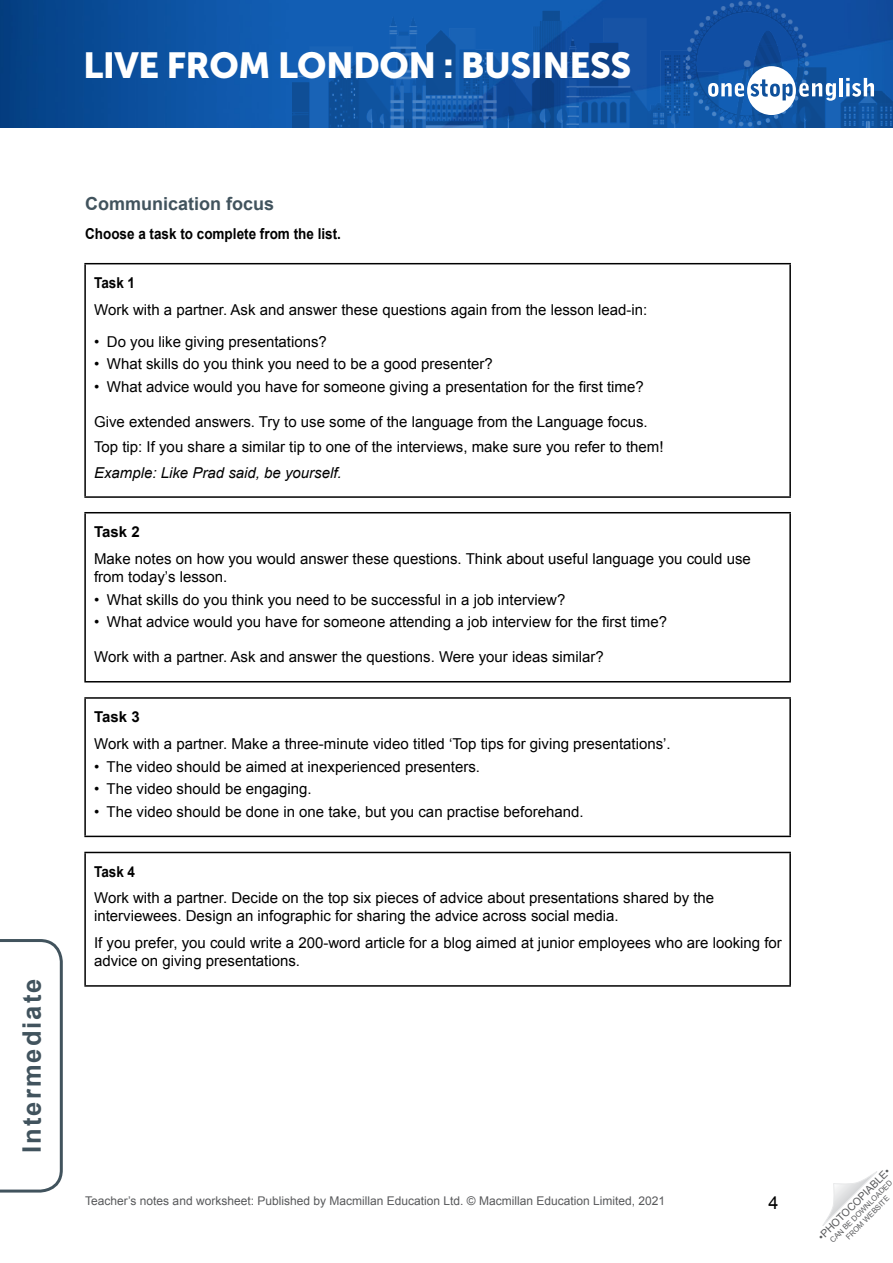
<style>
.page{position:relative;width:893px;height:1263px;background:#fff}
.page>*{position:absolute;margin:0;border:0;box-sizing:border-box;transform-origin:0 0}
.t1{font:36px "Museo Sans 900";letter-spacing:-.015em;color:#fff}
.t2{font:700 25.5px "Arial";letter-spacing:.08em;color:#41535d}
.TN__Title{font:700 18px "Arial";color:#41535d}
.t3{font:18px "Arial";color:#000}
.WS__Body_text{font:15px/18px "Arial";color:#000}
.bullet{font:15px "Arial";color:#000}
.TN__Body_text_Intro{font:700 15px "Arial";color:#000;scale:.9 1}
.WS__Body_text-2{font:italic 15px "Arial";color:#000}
.TN__Body_text_Intro-2{font:700 15px "Arial";color:#000}
.t4{font:12px "Arial";color:#58595b}
.t5{font:10.5px "Arial";color:#58595b}
.t6{font:7.5px/9px "Arial";color:#58595b;text-align:center}
</style>
<div class="page">
<img style="left:0;top:0;width:893px;height:128px">
<img style="left:293px;top:2px;width:600px;height:126px">
<svg style="left:708px;top:66px;width:128px;height:49px"></svg>
<hr style="left:839px;top:78px;width:4px;height:18px;background:#fff">
<svg style="left:846px;top:78px;width:28px;height:19px"></svg>
<svg style="left:0;top:939px;width:63px;height:254px"></svg>
<svg style="left:822px;top:1171px;width:55px;height:55px"></svg>
<hr style="left:84px;top:263px;width:707px;height:1px;background:#000">
<hr style="left:84px;top:264px;width:2px;height:232px;background:#000">
<hr style="left:789px;top:264px;width:2px;height:232px;background:#000">
<hr style="left:84px;top:496px;width:707px;height:2px;background:#000">
<hr style="left:84px;top:512px;width:707px;height:1px;background:#000">
<hr style="left:84px;top:513px;width:2px;height:168px;background:#000">
<hr style="left:789px;top:513px;width:2px;height:168px;background:#000">
<hr style="left:84px;top:681px;width:707px;height:1px;background:#000">
<hr style="left:84px;top:697px;width:707px;height:2px;background:#000">
<hr style="left:84px;top:699px;width:2px;height:137px;background:#000">
<hr style="left:789px;top:699px;width:2px;height:137px;background:#000">
<hr style="left:84px;top:836px;width:707px;height:1px;background:#000">
<hr style="left:84px;top:852px;width:707px;height:1px;background:#000">
<hr style="left:84px;top:853px;width:2px;height:132px;background:#000">
<hr style="left:789px;top:853px;width:2px;height:132px;background:#000">
<hr style="left:84px;top:985px;width:707px;height:2px;background:#000">
<h1 class="t1" style="left:83px;top:45px;width:550px">LIVE FROM LONDON : BUSINESS</h1>
<h2 class="t2" style="left:15px;top:1153px;width:176px;rotate:-90deg">Intermediate</h2>
<p class="TN__Title" style="left:85px;top:192px;width:191px">Communication focus</p>
<p class="TN__Body_text_Intro" style="left:85px;top:223px;width:286px">Choose a task to complete from the list.</p>
<p class="TN__Body_text_Intro" style="left:94px;top:273px;width:47px">Task 1</p>
<p class="WS__Body_text" style="left:94px;top:301px;width:555px">Work with a partner. Ask and answer these questions again from the lesson lead-in:</p>
<p class="WS__Body_text" style="left:94px;top:332px;width:234px">• Do you like giving presentations?</p>
<p class="bullet" style="left:94px;top:354px;width:400px">• What skills do you think you need to be a good presenter?</p>
<p class="bullet" style="left:94px;top:376px;width:551px">• What advice would you have for someone giving a presentation for the first time?</p>
<p class="WS__Body_text" style="left:94px;top:412px;width:555px">Give extended answers. Try to use some of the language from the Language focus.</p>
<p class="WS__Body_text" style="left:94px;top:438px;width:571px">Top tip: If you share a similar tip to one of the interviews, make sure you refer to them!</p>
<p class="WS__Body_text-2" style="left:94px;top:463px;width:249px">Example: Like Prad said, be yourself.</p>
<p class="TN__Body_text_Intro-2" style="left:94px;top:522px;width:47px">Task 2</p>
<p class="WS__Body_text" style="left:94px;top:550px;width:658px">Make notes on how you would answer these questions. Think about useful language you could use from today’s lesson.</p>
<p class="bullet" style="left:94px;top:589px;width:473px">• What skills do you think you need to be successful in a job interview?</p>
<p class="bullet" style="left:94px;top:612px;width:574px">• What advice would you have for someone attending a job interview for the first time?</p>
<p class="WS__Body_text" style="left:94px;top:648px;width:511px">Work with a partner. Ask and answer the questions. Were your ideas similar?</p>
<p class="TN__Body_text_Intro-2" style="left:94px;top:707px;width:47px">Task 3</p>
<p class="WS__Body_text" style="left:94px;top:735px;width:578px">Work with a partner. Make a three-minute video titled ‘Top tips for giving presentations’.</p>
<p class="bullet" style="left:94px;top:757px;width:387px">• The video should be aimed at inexperienced presenters.</p>
<p class="bullet" style="left:94px;top:779px;width:219px">• The video should be engaging.</p>
<p class="bullet" style="left:94px;top:802px;width:491px">• The video should be done in one take, but you can practise beforehand.</p>
<p class="TN__Body_text_Intro" style="left:94px;top:862px;width:47px">Task 4</p>
<p class="WS__Body_text" style="left:94px;top:889px;width:622px">Work with a partner. Decide on the top six pieces of advice about presentations shared by the interviewees. Design an infographic for sharing the advice across social media.</p>
<p class="WS__Body_text" style="left:94px;top:934px;width:689px">If you prefer, you could write a 200-word article for a blog aimed at junior employees who are looking for advice on giving presentations.</p>
<p class="t4" style="left:85px;top:1193px;width:581px">Teacher’s notes and worksheet: Published by Macmillan Education Ltd. © Macmillan Education Limited, 2021</p>
<p class="t3" style="left:769px;top:1191px;width:12px">4</p>
<p class="t5" style="left:815px;top:1233px;width:99px;rotate:-45deg">•PHOTOCOPIABLE•</p>
<p class="t6" style="left:828px;top:1238px;width:86px;rotate:-45deg">CAN BE DOWNLOADED<br>FROM WEBSITE</p>
</div>
